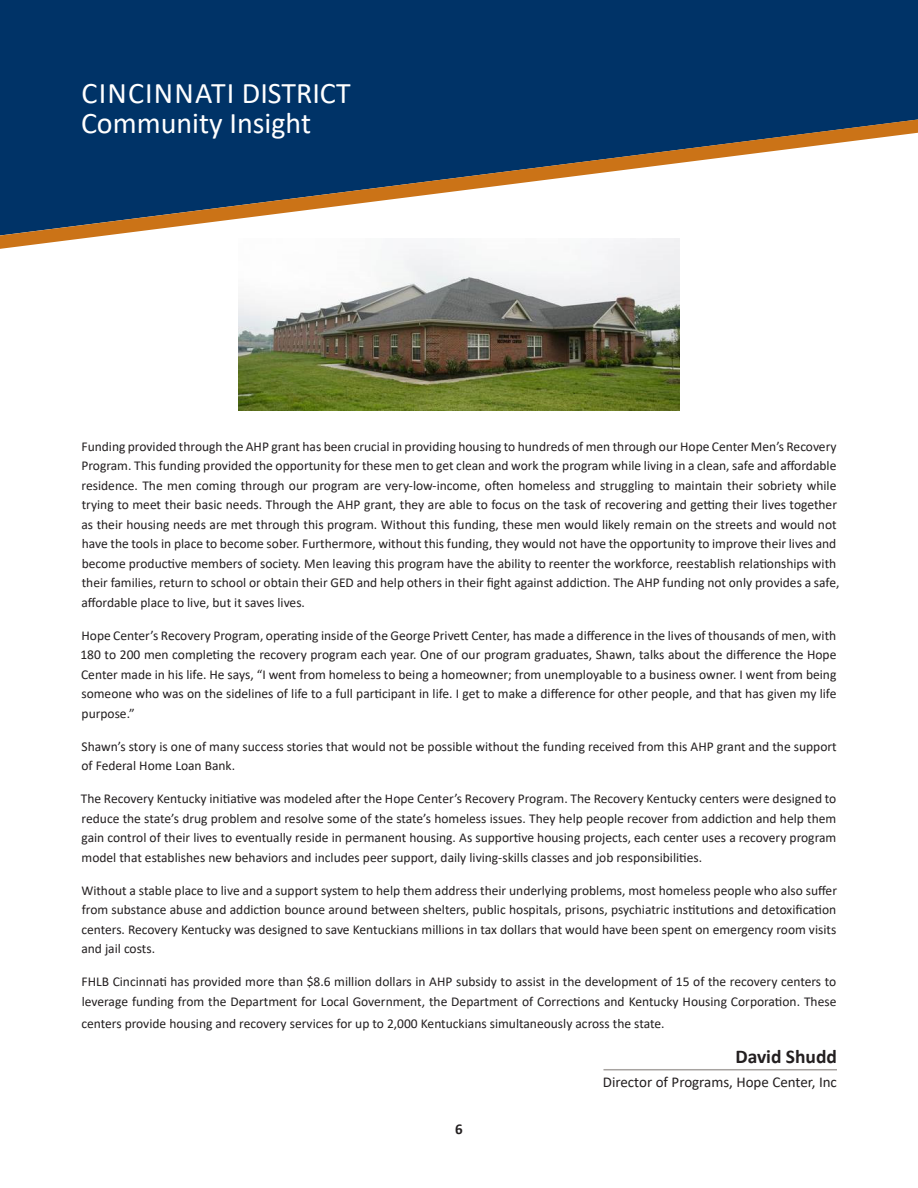
<style>
.page{position:relative;width:918px;height:1188px;background:#fff}
.page>*{position:absolute;margin:0;border:0;box-sizing:border-box;transform-origin:0 0}
.t1{font:30px "Calibri";letter-spacing:.02em;color:#fff}
.t2{font:30px "Calibri";color:#fff}
.t3{font:700 19.5px "Calibri";color:#231f20}
.t4{font:15px "Calibri";color:#231f20}
.t5{font:700 15px "Calibri";color:#231f20}
.t6{font:13.5px/19.5px "Calibri";color:#231f20}
</style>
<div class="page">
<div style="left:0;top:0;width:918px;height:119px;background:#003367"></div>
<svg style="left:0;top:119px;width:918px;height:130px"></svg>
<img style="left:239px;top:239px;width:440px;height:171px">
<hr style="left:603px;top:1069px;width:234px;height:1px;background:#a7a3a0">
<p class="t1" style="left:82px;top:73px;width:271px">CINCINNATI DISTRICT</p>
<p class="t2" style="left:81px;top:103px;width:232px">Community Insight</p>
<p class="t6" style="left:81px;top:436px;width:760px">Funding provided through the AHP grant has been crucial in providing housing to hundreds of men through our Hope Center Men’s Recovery Program. This funding provided the opportunity for these men to get clean and work the program while living in a clean, safe and affordable residence. The men coming through our program are very-low-income, often homeless and struggling to maintain their sobriety while trying to meet their basic needs. Through the AHP grant, they are able to focus on the task of recovering and getting their lives together as their housing needs are met through this program. Without this funding, these men would likely remain on the streets and would not have the tools in place to become sober. Furthermore, without this funding, they would not have the opportunity to improve their lives and become productive members of society. Men leaving this program have the ability to reenter the workforce, reestablish relationships with their families, return to school or obtain their GED and help others in their fight against addiction. The AHP funding not only provides a safe, affordable place to live, but it saves lives.</p>
<p class="t6" style="left:80px;top:625px;width:758px;text-align:justify">Hope Center’s Recovery Program, operating inside of the George Privett Center, has made a difference in the lives of thousands of men, with 180 to 200 men completing the recovery program each year. One of our program graduates, Shawn, talks about the difference the Hope Center made in his life. He says, “I went from homeless to being a homeowner; from unemployable to a business owner. I went from being someone who was on the sidelines of life to a full participant in life. I get to make a difference for other people, and that has given my life purpose.”</p>
<p class="t6" style="left:81px;top:736px;width:757px">Shawn’s story is one of many success stories that would not be possible without the funding received from this AHP grant and the support of Federal Home Loan Bank.</p>
<p class="t6" style="left:81px;top:789px;width:757px;text-align:justify">The Recovery Kentucky initiative was modeled after the Hope Center’s Recovery Program. The Recovery Kentucky centers were designed to reduce the state’s drug problem and resolve some of the state’s homeless issues. They help people recover from addiction and help them gain control of their lives to eventually reside in permanent housing. As supportive housing projects, each center uses a recovery program model that establishes new behaviors and includes peer support, daily living-skills classes and job responsibilities.</p>
<p class="t6" style="left:81px;top:880px;width:757px;text-align:justify">Without a stable place to live and a support system to help them address their underlying problems, most homeless people who also suffer from substance abuse and addiction bounce around between shelters, public hospitals, prisons, psychiatric institutions and detoxification centers. Recovery Kentucky was designed to save Kentuckians millions in tax dollars that would have been spent on emergency room visits and jail costs.</p>
<p class="t6" style="left:81px;top:972px;width:756px">FHLB Cincinnati has provided more than $8.6 million dollars in AHP subsidy to assist in the development of 15 of the recovery centers to leverage funding from the Department for Local Government, the Department of Corrections and Kentucky Housing Corporation. These</p>
<p class="t6" style="left:81px;top:1014px;width:585px">centers provide housing and recovery services for up to 2,000 Kentuckians simultaneously across the state.</p>
<p class="t3" style="left:735px;top:1043px;width:103px">David Shudd</p>
<p class="t4" style="left:603px;top:1071px;width:236px">Director of Programs, Hope Center, Inc</p>
<p class="t5" style="left:455px;top:1118px;width:9px">6</p>
</div>
